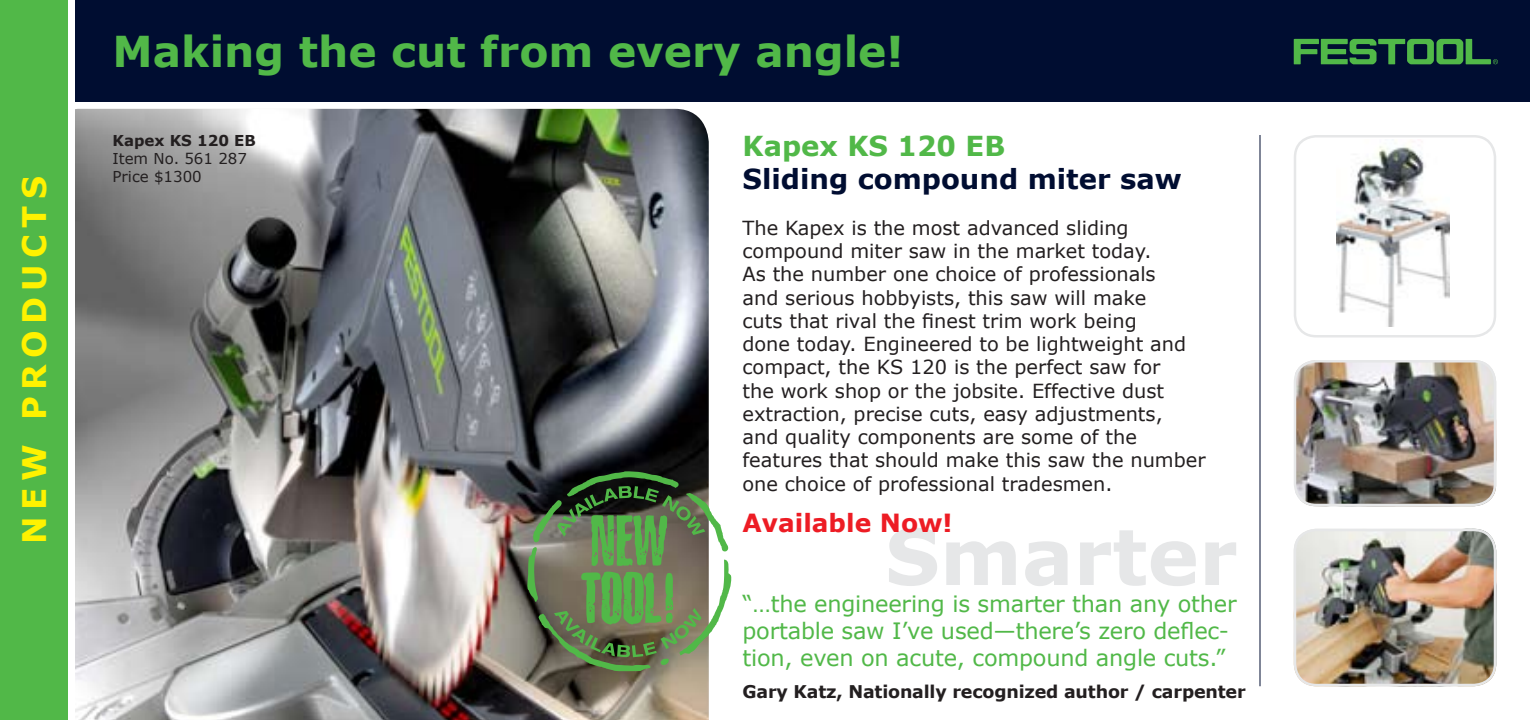
<style>
.page{position:relative;width:1530px;height:720px;background:#fff}
.page>*{position:absolute;margin:0;border:0;box-sizing:border-box;transform-origin:0 0}
.t1{font:700 77.5px "Verdana";color:#e6e7e8}
.t2{font:700 42.5px "Verdana";color:#51b848}
.t3{font:700 32.5px "Verdana";color:#fff200}
.t4{font:700 27.5px "Verdana";color:#000d31}
.t5{font:700 27.5px "Verdana";color:#51b848}
.t6{font:700 25px "Verdana";color:#ed1c24}
.t7{font:22.5px/27px "Verdana";letter-spacing:-.01em;color:#51b848}
.t8{font:19.5px/23.2px "Verdana";color:#231f20}
.t9{font:700 17.5px "Verdana";letter-spacing:-.01em;color:#231f20}
.t10{font:15px/18px "Verdana";color:#231f20}
.t11{font:700 15px "Verdana";color:#231f20}
</style>
<div class="page">
<img style="left:79px;top:109px;width:630px;height:611px">
<div style="left:68px;top:0;width:1462px;height:101px;background:#000d31"></div>
<svg style="left:1294px;top:39px;width:204px;height:25px"></svg>
<svg style="left:68px;top:0;width:11px;height:717px"></svg>
<div style="left:0;top:0;width:68px;height:720px;background:#51b848"></div>
<svg style="left:527px;top:471px;width:204px;height:200px;background:#6a805c"></svg>
<img style="left:1337px;top:146px;width:113px;height:181px">
<div style="left:1294px;top:135px;width:202px;height:203px;border:2px solid #e6e7e8;border-radius:21px"></div>
<hr style="left:1260px;top:135px;width:1px;height:551px;background:#000d31">
<img style="left:1295px;top:360px;width:201px;height:146px">
<div style="left:1294px;top:360px;width:202px;height:146px;border:2px solid #e6e7e8;border-radius:21px"></div>
<img style="left:1294px;top:529px;width:202px;height:157px">
<div style="left:1294px;top:529px;width:202px;height:157px;border:2px solid #e6e7e8;border-radius:21px"></div>
<h3 class="t3" style="left:13px;top:544px;width:367px;rotate:-90deg">new products</h3>
<h2 class="t2" style="left:112px;top:24px;width:793px">Making the cut from every angle!</h2>
<p class="t11" style="left:112px;top:131px;width:145px">Kapex KS 120 EB</p>
<p class="t10" style="left:112px;top:150px;width:136px">Item No. 561 287<br>Price $1300</p>
<h3 class="t5" style="left:742px;top:128px;width:264px">Kapex KS 120 EB</h3>
<h3 class="t4" style="left:742px;top:161px;width:441px">Sliding compound miter saw</h3>
<p class="t8" style="left:742px;top:216px;width:465px">The Kapex is the most advanced sliding compound miter saw in the market today.<br>As the number one choice of professionals<br>and serious hobbyists, this saw will make<br>cuts that rival the finest trim work being<br>done today. Engineered to be lightweight and compact, the KS 120 is the perfect saw for<br>the work shop or the jobsite. Effective dust extraction, precise cuts, easy adjustments,<br>and quality components are some of the features that should make this saw the number one choice of professional tradesmen.</p>
<p class="t6" style="left:742px;top:506px;width:212px">Available Now!</p>
<h1 class="t1" style="left:885px;top:506px;width:354px">Smarter</h1>
<p class="t7" style="left:742px;top:590px;width:496px">“…the engineering is smarter than any other portable saw I’ve used—there’s zero deflec&shy;tion, even on acute, compound angle cuts.”</p>
<p class="t9" style="left:742px;top:680px;width:505px">Gary Katz, Nationally recognized author / carpenter</p>
</div>
